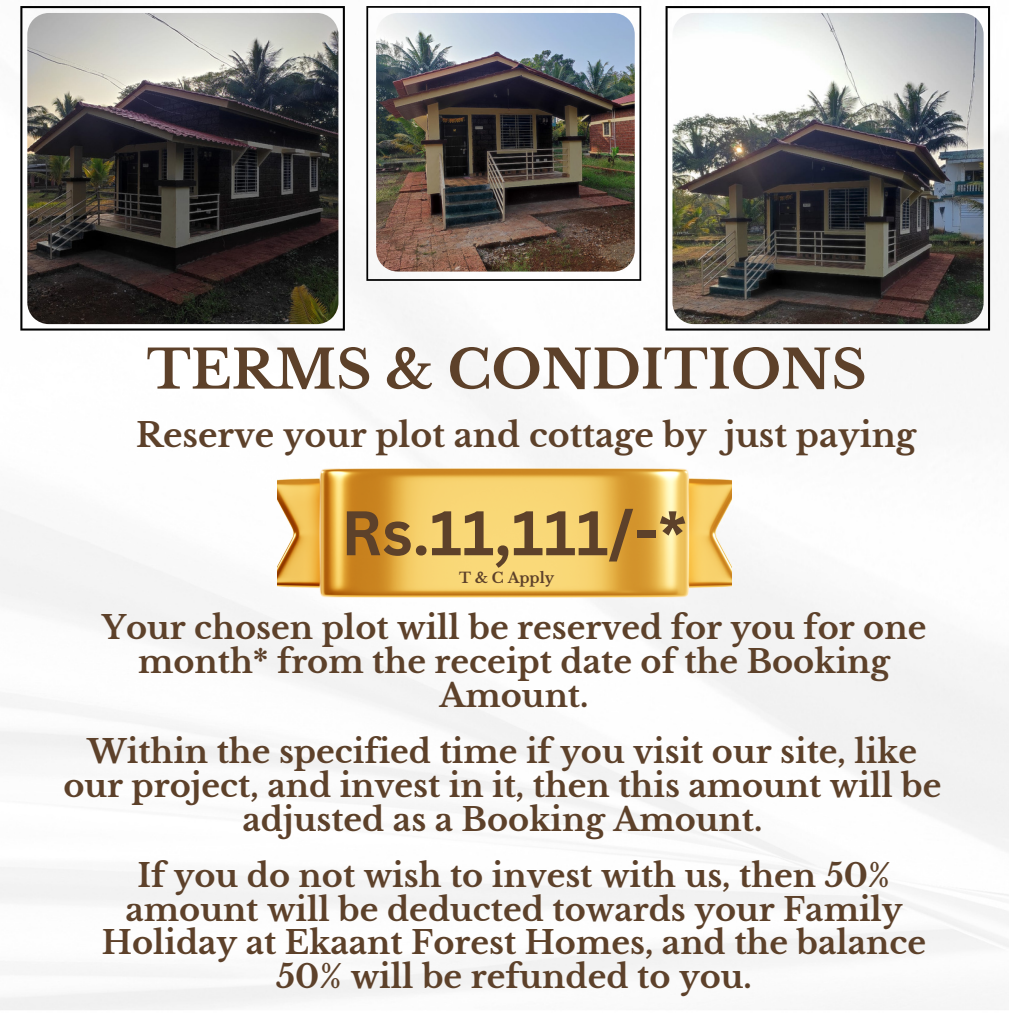
<style>
.page{position:relative;width:1013px;height:1013px;background:#fff}
.page>*{position:absolute;margin:0;border:0;box-sizing:border-box;transform-origin:0 0}
.t1{font:700 61.5px "Canva Sans";color:#5d412a}
.t2{font:700 53.38px "Libre Baskerville";color:#5d412a}
.t3{font:700 33.25px "Libre Baskerville";color:#5d412a}
.t4{font:700 32px/33.8px "Libre Baskerville";color:#5d412a;text-align:center}
.t5{font:700 14.5px "Libre Baskerville";color:#5d412a}
</style>
<div class="page">
<img style="left:0;top:6px;width:1008px;height:1004px">
<img style="left:278px;top:469px;width:453px;height:128px">
<img style="left:665px;top:6px;width:325px;height:324px">
<img style="left:366px;top:6px;width:275px;height:275px">
<svg style="left:20px;top:6px;width:325px;height:324px;background:#52504e"></svg>
<p class="t2" style="left:147px;top:337px;width:721px">TERMS &amp; CONDITIONS</p>
<p class="t3" style="left:136px;top:414px;width:781px">Reserve your plot and cottage by just paying</p>
<p class="t1" style="left:341px;top:489px;width:347px">Rs.11,111/-*</p>
<h3 class="t5" style="left:459px;top:569px;width:96px">T &amp; C Apply</h3>
<p class="t4" style="left:102px;top:611px;width:826px">Your chosen plot will be reserved for you for one month* from the receipt date of the Booking<br>Amount.</p>
<h1 class="t4" style="left:63px;top:735px;width:879px">Within the specified time if you visit our site, like our project, and invest in it, then this amount will be adjusted as a Booking Amount.</h1>
<h2 class="t4" style="left:102px;top:858px;width:826px">If you do not wish to invest with us, then 50% amount will be deducted towards your Family Holiday at Ekaant Forest Homes, and the balance 50% will be refunded to you.</h2>
</div>
